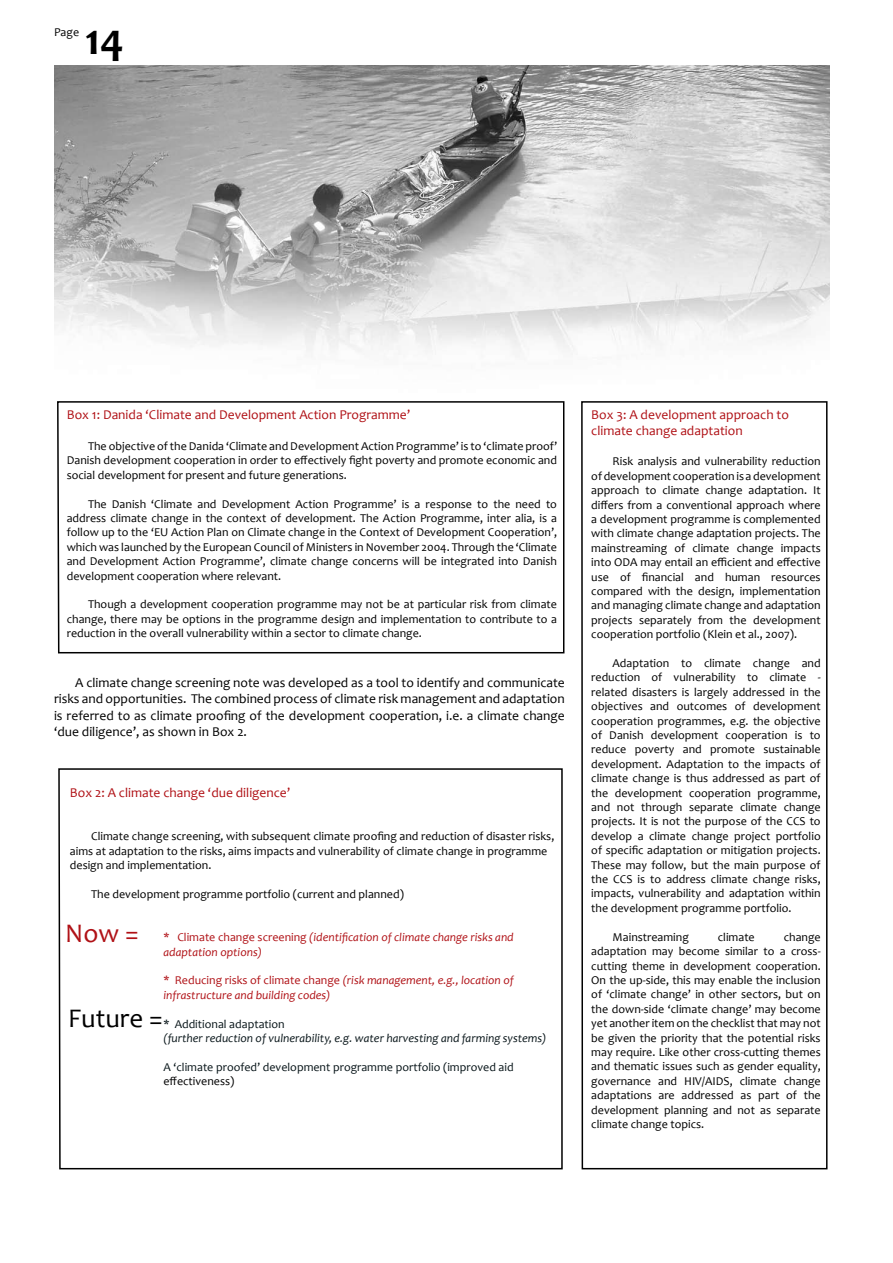
<style>
.page{position:relative;width:893px;height:1263px;background:#fff}
.page>*{position:absolute;margin:0;border:0;box-sizing:border-box;transform-origin:0 0}
.t1{font:700 45px "Candara";color:#000}
.t2{font:27px "Candara";color:#000}
.t3{font:27px "Candara";color:#b01116}
.t4{font:13.5px/16.2px "Candara";color:#000;text-align:justify}
.t5{font:13.5px/16.2px "Candara";color:#b01116}
.t6{font:12px/14.4px "Candara";color:#000;text-align:justify}
.t7{font:italic 12px/14.4px "Candara";color:#b01116}
.t8{font:12px "Candara";color:#081519}
.t9{font:italic 12px "Candara";color:#081519}
.s1{font-style:normal}
</style>
<div class="page">
<div style="left:581px;top:401px;width:246px;height:768px;border:2px solid #000"></div>
<svg style="left:58px;top:768px;width:505px;height:402px"></svg>
<img style="left:54px;top:65px;width:775px;height:290px">
<svg style="left:57px;top:401px;width:508px;height:253px"></svg>
<p class="t6" style="left:54px;top:25px;width:27px">Page</p>
<h1 class="t1" style="left:85px;top:12px;width:41px">14</h1>
<p class="t5" style="left:67px;top:407px;width:345px">Box 1: Danida ‘Climate and Development Action Programme’</p>
<p class="t6" style="left:67px;top:439px;width:492px;text-indent:21px">The objective of the Danida ‘Climate and Development Action Programme’ is to ‘climate proof’ Danish development cooperation in order to effectively fight poverty and promote economic and social development for present and future generations.</p>
<p class="t6" style="left:67px;top:496px;width:492px;text-indent:21px">The Danish ‘Climate and Development Action Programme’ is a response to the need to address climate change in the context of development. The Action Programme, inter alia, is a follow up to the ‘EU Action Plan on Climate change in the Context of Development Cooperation’, which was launched by the European Council of Ministers in November 2004. Through the ‘Climate and Development Action Programme’, climate change concerns will be integrated into Danish development cooperation where relevant.</p>
<p class="t6" style="left:67px;top:597px;width:492px;text-indent:21px">Though a development cooperation programme may not be at particular risk from climate change, there may be options in the programme design and implementation to contribute to a reduction in the overall vulnerability within a sector to climate change.</p>
<p class="t4" style="left:54px;top:675px;width:512px;text-indent:21px">A climate change screening note was developed as a tool to identify and communicate risks and opportunities. The combined process of climate risk management and adaptation is referred to as climate proofing of the development cooperation, i.e. a climate change ‘due diligence’, as shown in Box 2.</p>
<p class="t5" style="left:70px;top:785px;width:222px">Box 2: A climate change ‘due diligence’</p>
<p class="t6" style="left:70px;top:829px;width:486px;text-align:left;text-indent:21px">Climate change screening, with subsequent climate proofing and reduction of disaster risks, aims at adaptation to the risks, aims impacts and vulnerability of climate change in programme design and implementation.</p>
<p class="t6" style="left:91px;top:887px;width:314px">The development programme portfolio (current and planned)</p>
<p class="t7" style="left:163px;top:930px;width:352px"><span class="s1">* Climate change screening</span> (identification of climate change risks and adaptation options)</p>
<p class="t7" style="left:163px;top:973px;width:352px"><span class="s1">* Reducing risks of climate change</span> (risk management, e.g., location of infrastructure and building codes)</p>
<p class="t8" style="left:163px;top:1016px;width:123px">* Additional adaptation</p>
<p class="t9" style="left:163px;top:1031px;width:384px">(further reduction of vulnerability, e.g. water harvesting and farming systems)</p>
<p class="t8" style="left:163px;top:1059px;width:352px">A ‘climate proofed’ development programme portfolio (improved aid</p>
<p class="t6" style="left:163px;top:1074px;width:72px">effectiveness)</p>
<h2 class="t3" style="left:65px;top:917px;width:75px">Now =</h2>
<h2 class="t2" style="left:68px;top:1002px;width:96px">Future =</h2>
<p class="t5" style="left:591px;top:406px;width:199px">Box 3: A development approach to climate change adaptation</p>
<p class="t6" style="left:591px;top:454px;width:231px;text-indent:21px">Risk analysis and vulnerability reduction of development cooperation is a development approach to climate change adaptation. It differs from a conventional approach where a development programme is complemented with climate change adaptation projects. The mainstreaming of climate change impacts into ODA may entail an efficient and effective use of financial and human resources compared with the design, implementation and managing climate change and adaptation projects separately from the development cooperation portfolio (Klein et al., 2007).</p>
<p class="t6" style="left:591px;top:656px;width:231px;text-indent:21px">Adaptation to climate change and reduction of vulnerability to climate - related disasters is largely addressed in the objectives and outcomes of development cooperation programmes, e.g. the objective of Danish development cooperation is to reduce poverty and promote sustainable development. Adaptation to the impacts of climate change is thus addressed as part of the development cooperation programme, and not through separate climate change projects. It is not the purpose of the CCS to develop a climate change project portfolio of specific adaptation or mitigation projects.<br>These may follow, but the main purpose of the CCS is to address climate change risks, impacts, vulnerability and adaptation within the development programme portfolio.</p>
<p class="t6" style="left:613px;top:930px;width:78px">Mainstreaming</p>
<p class="t6" style="left:718px;top:930px;width:38px">climate</p>
<p class="t6" style="left:591px;top:930px;width:231px;text-indent:192px">change adaptation may become similar to a cross&shy;cutting theme in development cooperation.<br>On the up-side, this may enable the inclusion of ‘climate change’ in other sectors, but on the down-side ‘climate change’ may become yet another item on the checklist that may not be given the priority that the potential risks may require. Like other cross-cutting themes and thematic issues such as gender equality, governance and HIV/AIDS, climate change adaptations are addressed as part of the development planning and not as separate climate change topics.</p>
</div>
